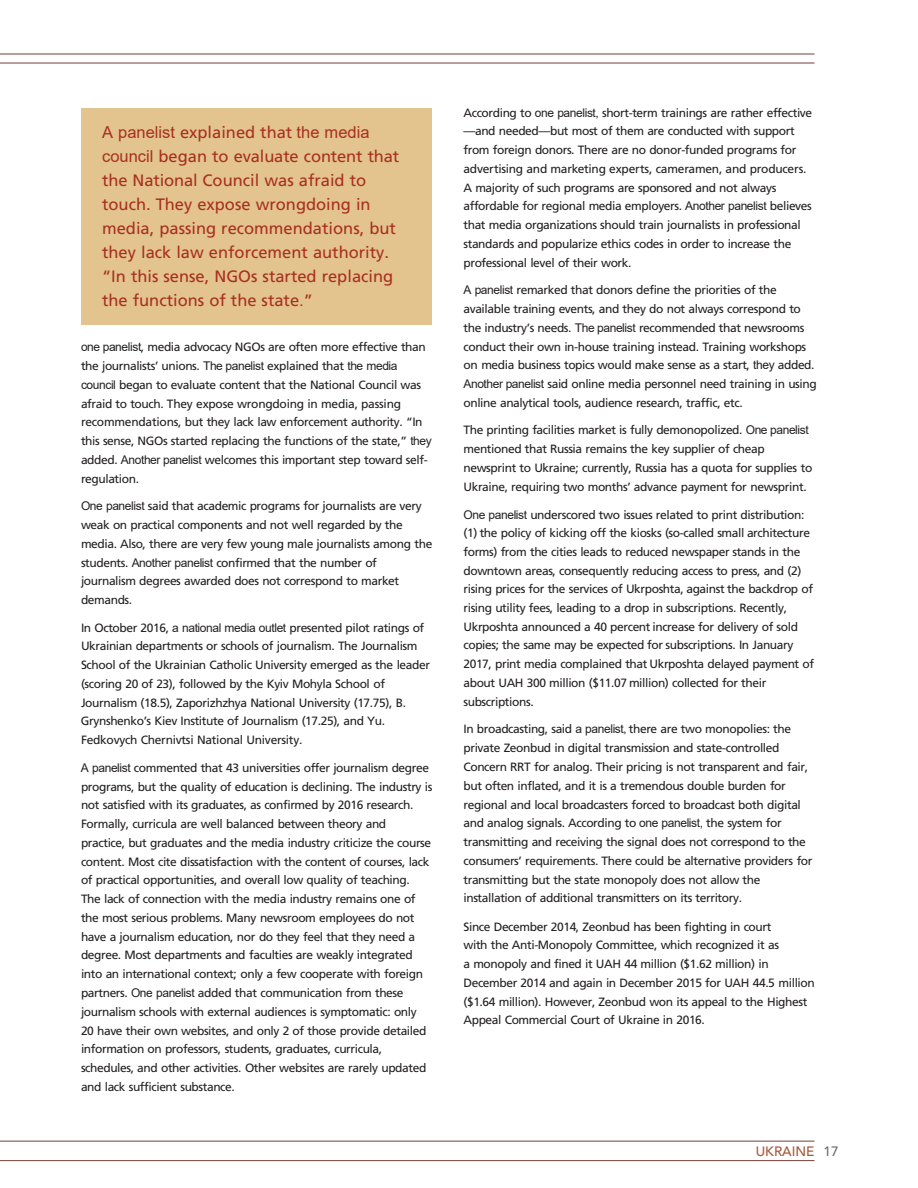
<style>
.page{position:relative;width:918px;height:1188px;background:#fff}
.page>*{position:absolute;margin:0;border:0;box-sizing:border-box;transform-origin:0 0}
.Pullquotes_New{font:16.5px/24px "Frutiger LT Std";color:#a83021}
.t1{font:500 13.5px "Avenir LT Std";color:#a75838}
.Main_Text{font:12px/18.8px "Frutiger LT Pro";letter-spacing:-.035em;color:#231f20}
.s1{font-family:"Arial"}
.s2{font-family:"Minion Pro"}
.s3{color:#6c6d70}
</style>
<div class="page">
<hr style="left:0;top:54px;width:814px;height:1px;background:#704137">
<hr style="left:0;top:63px;width:814px;height:1px;background:#704137">
<hr style="left:0;top:1141px;width:814px;height:1px;background:#704137">
<hr style="left:0;top:1160px;width:814px;height:1px;background:#704137">
<div style="left:81px;top:108px;width:351px;height:216px;background:#e3c38e"></div>
<p class="Pullquotes_New" style="left:102px;top:120px;width:299px"><span class="s1">A panelist</span> explained that <span class="s1">the media council</span> began to evaluate content that the National Council was afraid to touch. They expose wrongdoing in media, passing recommendations, but they lack law enforcement authority. “In this sense, NGOs started replacing the functions of the state<span class="s1">.</span>”</p>
<p class="Main_Text" style="left:81px;top:338px;width:352px"><span class="s1">one panelist</span>, media advocacy NGOs are often more effective than the journalists’ unions. <span class="s1">The panelist</span> explained that <span class="s1">the media council</span> began to evaluate content that the National Council was afraid to touch. They expose wrongdoing in media, passing recommendations, but they lack law enforcement authority. “In this sense, NGOs started replacing the functions of the state,” <span class="s1">they </span>added. <span class="s1">Another panelist</span> welcomes this important step toward self&shy;regulation.</p>
<p class="Main_Text" style="left:81px;top:497px;width:353px"><span class="s1">One panelist</span> said that academic programs for journalists are very weak on practical components and not well regarded by the media. Also, there are very few young male journalists among the students. <span class="s1">Another panelist</span> confirmed that the number of journalism degrees awarded does not correspond to market demands.</p>
<p class="Main_Text" style="left:81px;top:618px;width:351px">In October 2016, <span class="s1">a national media outlet</span> presented pilot ratings of Ukrainian departments or schools of journalism. The Journalism School of the Ukrainian Catholic University emerged as the leader (scoring 20 of 23), followed by the Kyiv Mohyla School of Journalism (18.5), Zaporizhzhya National University (17.75), B.<br>Grynshenko’s Kiev Institute of Journalism (17.25), and Yu.<br>Fedkovych Chernivtsi National University.</p>
<p class="Main_Text" style="left:81px;top:758px;width:353px"><span class="s1">A panelist</span> commented that 43 universities offer journalism degree programs, but the quality of education is declining. The industry is not satisfied with its graduates, as confirmed by 2016 research.<br>Formally, curricula are well balanced between theory and practice, but graduates and the media industry criticize the course content. Most cite dissatisfaction with the content of courses, lack of practical opportunities, and overall low quality of teaching.<br>The lack of connection with the media industry remains one of the most serious problems. Many newsroom employees do not have a journalism education, nor do they feel that they need a degree. Most departments and faculties are weakly integrated into an international context; only a few cooperate with foreign partners. <span class="s1">One panelist</span> added that communication from these journalism schools with external audiences is symptomatic: only 20 have their own websites, and only 2 of those provide detailed information on professors, students, graduates, curricula, schedules, and other activities. Other websites are rarely updated and lack sufficient substance.</p>
<p class="Main_Text" style="left:463px;top:103px;width:350px">According to <span class="s1">one panelist,</span> short-term trainings are rather effective —and needed—but most of them are conducted with support from foreign donors. There are no donor-funded programs for advertising and marketing experts, cameramen, and producers.<br>A majority of such programs are sponsored and not always affordable for regional media employers. <span class="s1">Another panelist</span> believes that media organizations should train journalists in professional standards and popularize ethics codes in order to increase the professional level of their work.</p>
<p class="Main_Text" style="left:464px;top:281px;width:355px"><span class="s1">A panelist</span> remarked that donors define the priorities of the available training events, and they do not always correspond to the industry’s needs. <span class="s1">The panelist</span> recommended that newsrooms conduct their own in-house training instead. Training workshops on media business topics would make sense as a start, <span class="s1">they</span> added.<br><span class="s1">Another panelist</span> said online media personnel need training in using online analytical tools, audience research, traffic, etc.</p>
<p class="Main_Text" style="left:464px;top:421px;width:350px">The printing facilities market is fully demonopolized. <span class="s1">One panelist </span>mentioned that Russia remains the key supplier of cheap newsprint to Ukraine; currently, Russia has a quota for supplies to Ukraine, requiring two months’ advance payment for newsprint.</p>
<p class="Main_Text" style="left:464px;top:505px;width:352px"><span class="s1">One panelist</span> underscored two issues related to print distribution: (1) the policy of kicking off the kiosks (so-called small architecture forms) from the cities leads to reduced newspaper stands in the downtown areas, consequently reducing access to press, and (2) rising prices for the services of Ukrposhta, against the backdrop of rising utility fees, leading to a drop in subscriptions. Recently, Ukrposhta announced a 40 percent increase for delivery of sold copies; the same may be expected for subscriptions. In January 2017, print media complained that Ukrposhta delayed payment of about UAH 300 million ($11.07 million) collected for their subscriptions.</p>
<p class="Main_Text" style="left:464px;top:720px;width:351px">In broadcasting, said <span class="s1">a panelist</span><span class="s2">,</span> there are two monopolies: the private Zeonbud in digital transmission and state-controlled Concern RRT for analog. Their pricing is not transparent and fair, but often inflated, and it is a tremendous double burden for regional and local broadcasters forced to broadcast both digital and analog signals. According to <span class="s1">one panelist,</span> the system for transmitting and receiving the signal does not correspond to the consumers’ requirements. There could be alternative providers for transmitting but the state monopoly does not allow the installation of additional transmitters on its territory.</p>
<p class="Main_Text" style="left:464px;top:917px;width:353px">Since December 2014, Zeonbud has been fighting in court<br>with the Anti-Monopoly Committee, which recognized it as<br>a monopoly and fined it UAH 44 million ($1.62 million) in December 2014 and again in December 2015 for UAH 44.5 million ($1.64 million). However, Zeonbud won its appeal to the Highest Appeal Commercial Court of Ukraine in 2016.</p>
<p class="t1" style="left:756px;top:1144px;width:84px">UKRAINE <span class="s3">17</span></p>
</div>
